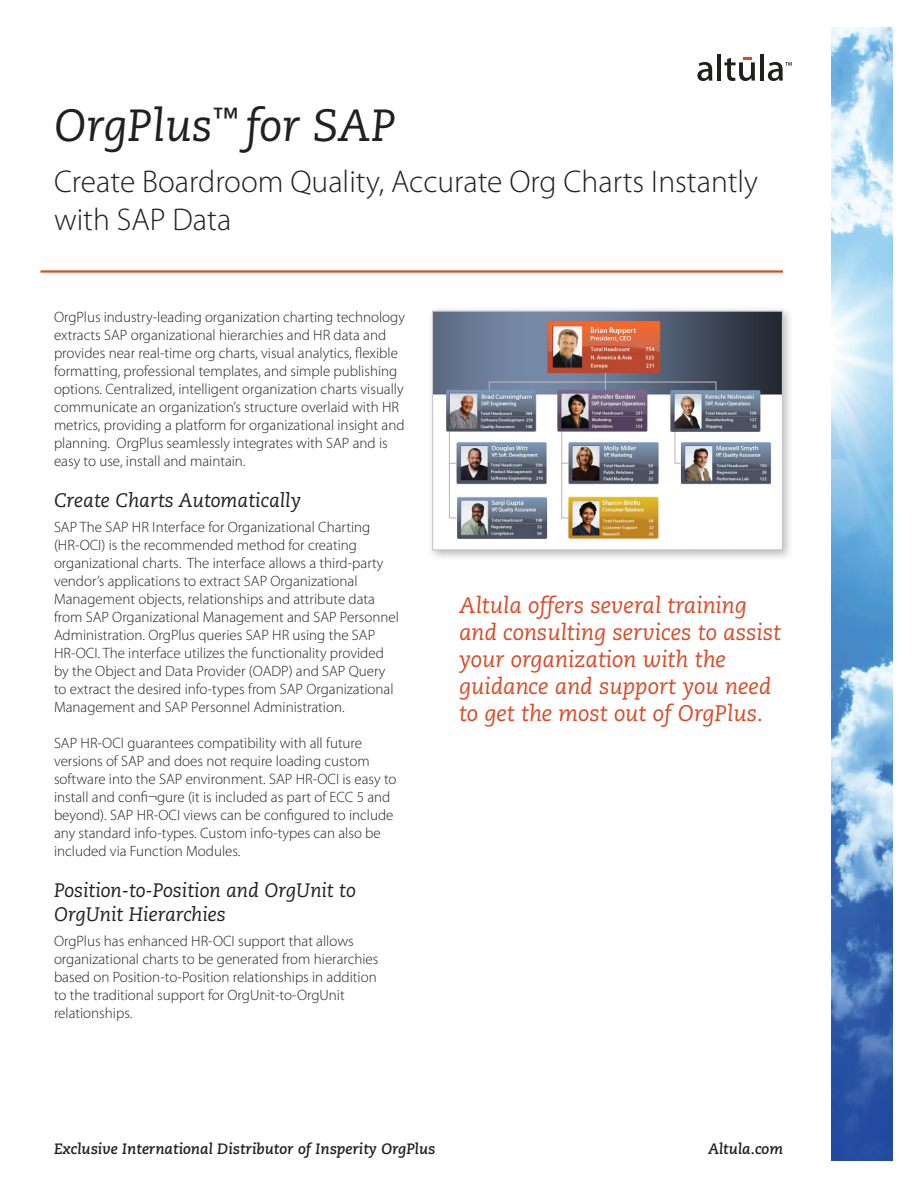
<style>
.page{position:relative;width:918px;height:1188px;background:#fff}
.page>*{position:absolute;margin:0;border:0;box-sizing:border-box;transform-origin:0 0}
.t1{font:italic 45px "Caecilia LT Std";color:#231f20}
.t2{font:300 31.5px/37.8px "Myriad Pro";color:#231f20}
.quote{font:italic 22.5px/27px "Caecilia LT Std";color:#d94a27}
.t3{font:italic 19.5px/23.4px "Caecilia LT Std";color:#231f20}
.body{font:300 15px/18px "Myriad Pro";color:#231f20}
.t4{font:italic 700 15px "Caecilia LT Std";color:#231f20}
</style>
<div class="page">
<svg style="left:697px;top:62px;width:15px;height:19px"></svg>
<hr style="left:717px;top:54px;width:4px;height:27px;background:#211e1e">
<svg style="left:724px;top:58px;width:31px;height:23px"></svg>
<hr style="left:760px;top:54px;width:4px;height:27px;background:#211e1e">
<svg style="left:768px;top:62px;width:24px;height:19px"></svg>
<img style="left:832px;top:27px;width:60px;height:1134px">
<hr style="left:40px;top:270px;width:743px;height:3px;background:#d94a27">
<div style="left:427px;top:306px;width:367px;height:256px;background:#231f20;opacity:.3"></div>
<img style="left:434px;top:313px;width:347px;height:235px">
<div style="left:432px;top:311px;width:351px;height:239px;border:1px solid #c7c8ca"></div>
<p class="t1" style="left:54px;top:100px;width:344px">OrgPlus<sup>™</sup> for SAP</p>
<p class="t2" style="left:54px;top:163px;width:706px">Create Boardroom Quality, Accurate Org Charts Instantly with SAP Data</p>
<p class="body" style="left:54px;top:308px;width:353px">OrgPlus industry-leading organization charting technology extracts SAP organizational hierarchies and HR data and provides near real-time org charts, visual analytics, flexible formatting, professional templates, and simple publishing options. Centralized, intelligent organization charts visually communicate an organization’s structure overlaid with HR metrics, providing a platform for organizational insight and planning. OrgPlus seamlessly integrates with SAP and is easy to use, install and maintain.</p>
<p class="t3" style="left:54px;top:489px;width:249px">Create Charts Automatically</p>
<p class="body" style="left:54px;top:518px;width:346px">SAP The SAP HR Interface for Organizational Charting (HR-OCI) is the recommended method for creating organizational charts. The interface allows a third-party vendor’s applications to extract SAP Organizational Management objects, relationships and attribute data from SAP Organizational Management and SAP Personnel Administration. OrgPlus queries SAP HR using the SAP HR-OCI. The interface utilizes the functionality provided by the Object and Data Provider (OADP) and SAP Query to extract the desired info-types from SAP Organizational Management and SAP Personnel Administration.</p>
<p class="body" style="left:54px;top:734px;width:344px">SAP HR-OCI guarantees compatibility with all future versions of SAP and does not require loading custom software into the SAP environment. SAP HR-OCI is easy to install and confi¬gure (it is included as part of ECC 5 and beyond). SAP HR-OCI views can be configured to include any standard info-types. Custom info-types can also be included via Function Modules.</p>
<p class="t3" style="left:54px;top:879px;width:303px">Position-to-Position and OrgUnit to<br>OrgUnit Hierarchies</p>
<p class="body" style="left:54px;top:931px;width:326px">OrgPlus has enhanced HR-OCI support that allows organizational charts to be generated from hierarchies based on Position-to-Position relationships in addition to the traditional support for OrgUnit-to-OrgUnit relationships.</p>
<p class="quote" style="left:459px;top:592px;width:324px">Altula offers several training and consulting services to assist your organization with the guidance and support you need to get the most out of OrgPlus.</p>
<p class="t4" style="left:54px;top:1140px;width:383px">Exclusive International Distributor of Insperity OrgPlus</p>
<p class="t4" style="left:708px;top:1140px;width:77px">Altula.com</p>
</div>
